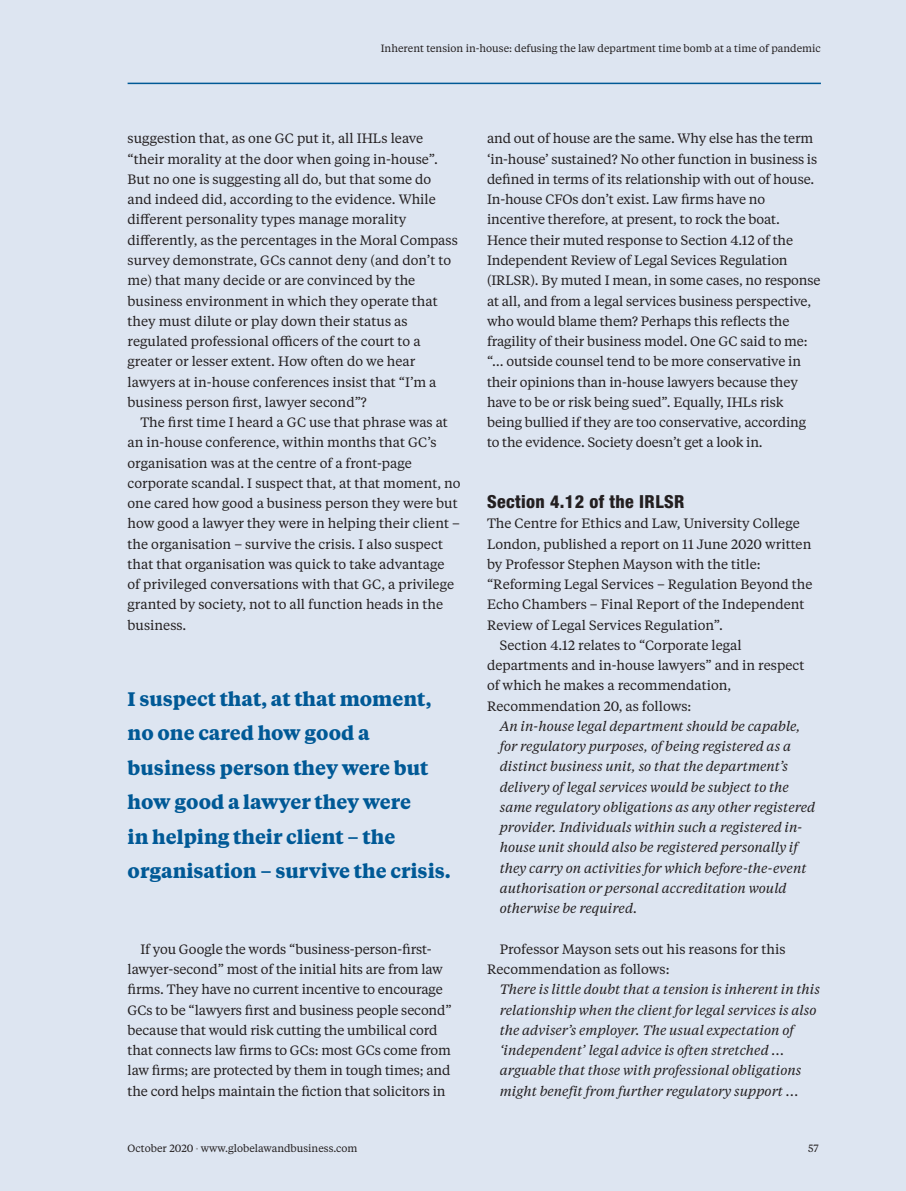
<style>
.page{position:relative;width:906px;height:1191px;background:#dde5f1}
.page>*{position:absolute;margin:0;border:0;box-sizing:border-box;transform-origin:0 0}
.t1{font:700 19.5px/34.5px "Tiempos Text";color:#005996}
.t2{font:800 condensed 18px "Helvetica Neue";letter-spacing:.02em;color:#231f20}
.t3{font:13.5px/20.2px "Tiempos Text";color:#231f20}
.t4{font:italic 13.5px/20.2px "Tiempos Text";color:#231f20}
.t5{font:10.5px "Tiempos Text";color:#231f20}
.s1{font-size:7.5px;color:#939598}
</style>
<div class="page">
<hr style="left:128px;top:83px;width:693px;height:1px;background:#005996">
<p class="t5" style="left:381px;top:44px;width:441px">Inherent tension in-house: defusing the law department time bomb at a time of pandemic</p>
<p class="t3" style="left:128px;top:130px;width:332px">suggestion that, as one GC put it, all IHLs leave “their morality at the door when going in-house”.<br>But no one is suggesting all do, but that some do and indeed did, according to the evidence. While different personality types manage morality differently, as the percentages in the Moral Compass survey demonstrate, GCs cannot deny (and don’t to me) that many decide or are convinced by the business environment in which they operate that they must dilute or play down their status as regulated professional officers of the court to a greater or lesser extent. How often do we hear lawyers at in-house conferences insist that “I’m a business person first, lawyer second”?</p>
<p class="t3" style="left:128px;top:413px;width:334px;text-indent:13px">The first time I heard a GC use that phrase was at an in-house conference, within months that GC’s organisation was at the centre of a front-page corporate scandal. I suspect that, at that moment, no one cared how good a business person they were but how good a lawyer they were in helping their client – the organisation – survive the crisis. I also suspect that that organisation was quick to take advantage<br>of privileged conversations with that GC, a privilege granted by society, not to all function heads in the business.</p>
<h1 class="t1" style="left:128px;top:683px;width:325px">I suspect that, at that moment, no one cared how good a business person they were but how good a lawyer they were<br>in helping their client – the organisation – survive the crisis.</h1>
<p class="t3" style="left:128px;top:940px;width:325px;text-indent:13px">If you Google the words “business-person-first&shy;lawyer-second” most of the initial hits are from law firms. They have no current incentive to encourage GCs to be “lawyers first and business people second” because that would risk cutting the umbilical cord that connects law firms to GCs: most GCs come from law firms; are protected by them in tough times; and the cord helps maintain the fiction that solicitors in</p>
<p class="t3" style="left:487px;top:130px;width:335px">and out of house are the same. Why else has the term ‘in-house’ sustained? No other function in business is defined in terms of its relationship with out of house.<br>In-house CFOs don’t exist. Law firms have no incentive therefore, at present, to rock the boat.<br>Hence their muted response to Section 4.12 of the Independent Review of Legal Sevices Regulation (IRLSR). By muted I mean, in some cases, no response at all, and from a legal services business perspective, who would blame them? Perhaps this reflects the fragility of their business model. One GC said to me: “… outside counsel tend to be more conservative in their opinions than in-house lawyers because they have to be or risk being sued”. Equally, IHLs risk being bullied if they are too conservative, according to the evidence. Society doesn’t get a look in.</p>
<h2 class="t2" style="left:487px;top:495px;width:199px">Section 4.12 of the IRLSR</h2>
<p class="t3" style="left:487px;top:514px;width:314px">The Centre for Ethics and Law, University College</p>
<p class="t3" style="left:487px;top:535px;width:326px">London, published a report on 11 June 2020 written</p>
<p class="t3" style="left:487px;top:555px;width:275px">by Professor Stephen Mayson with the title:</p>
<p class="t3" style="left:487px;top:575px;width:327px">“Reforming Legal Services – Regulation Beyond the</p>
<p class="t3" style="left:487px;top:595px;width:319px">Echo Chambers – Final Report of the Independent</p>
<p class="t3" style="left:487px;top:616px;width:237px">Review of Legal Services Regulation”.</p>
<p class="t3" style="left:500px;top:636px;width:243px">Section 4.12 relates to “Corporate legal</p>
<p class="t3" style="left:487px;top:656px;width:319px">departments and in-house lawyers” and in respect</p>
<p class="t3" style="left:487px;top:676px;width:246px">of which he makes a recommendation,</p>
<p class="t3" style="left:487px;top:697px;width:206px">Recommendation 20, as follows:</p>
<p class="t4" style="left:500px;top:717px;width:317px">An in-house legal department should be capable, for regulatory purposes, of being registered as a distinct business unit, so that the department’s delivery of legal services would be subject to the same regulatory obligations as any other registered provider. Individuals within such a registered in&shy;house unit should also be registered personally if they carry on activities for which before-the-event authorisation or personal accreditation would otherwise be required.</p>
<p class="t3" style="left:487px;top:940px;width:300px;text-indent:13px">Professor Mayson sets out his reasons for this<br>Recommendation as follows:</p>
<p class="t4" style="left:500px;top:980px;width:322px">There is little doubt that a tension is inherent in this relationship when the client for legal services is also the adviser’s employer. The usual expectation of ‘independent’ legal advice is often stretched … arguable that those with professional obligations might benefit from further regulatory support …</p>
<p class="t5" style="left:128px;top:1144px;width:231px">October 2020 <span class="s1">•</span> www.globelawandbusiness.com</p>
<p class="t5" style="left:808px;top:1144px;width:12px">57</p>
</div>
